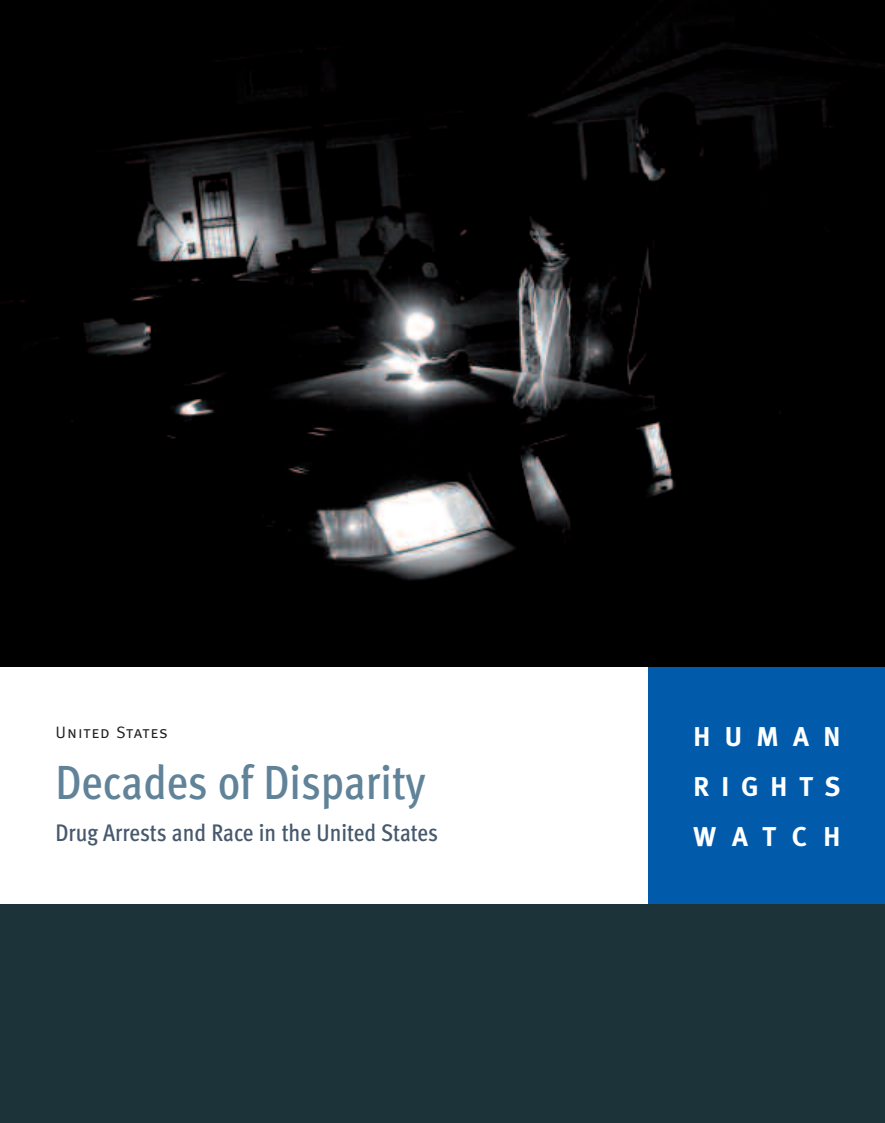
<style>
.page{position:relative;width:885px;height:1123px;background:#fff}
.page>*{position:absolute;margin:0;border:0;box-sizing:border-box;transform-origin:0 0}
.t1{font:500 48px "Meta Cond";color:#608399}
.t2{font:700 27.15px/49.8px "Meta";letter-spacing:.53em;color:#fff;text-align:justify}
.t3{font:500 24px "Meta Cond";letter-spacing:-.005em;color:#46596d}
.t4{font:16.5px "Meta Normal Caps";letter-spacing:.04em;color:#231f20}
</style>
<div class="page">
<div style="left:0;top:668px;width:884px;height:455px;background:#1c333a"></div>
<img style="left:0;top:0;width:884px;height:668px">
<div style="left:0;top:668px;width:884px;height:236px;background:#fff"></div>
<div style="left:648px;top:668px;width:236px;height:236px;background:#015aaa"></div>
<p class="t4" style="left:56px;top:726px;width:114px">United States</p>
<h1 class="t1" style="left:56px;top:764px;width:371px">Decades of Disparity</h1>
<p class="t3" style="left:56px;top:824px;width:384px">Drug Arrests and Race in the United States</p>
<p class="t2" style="left:693px;top:714px;width:148px">HUMAN RIGHTS WATCH</p>
</div>
